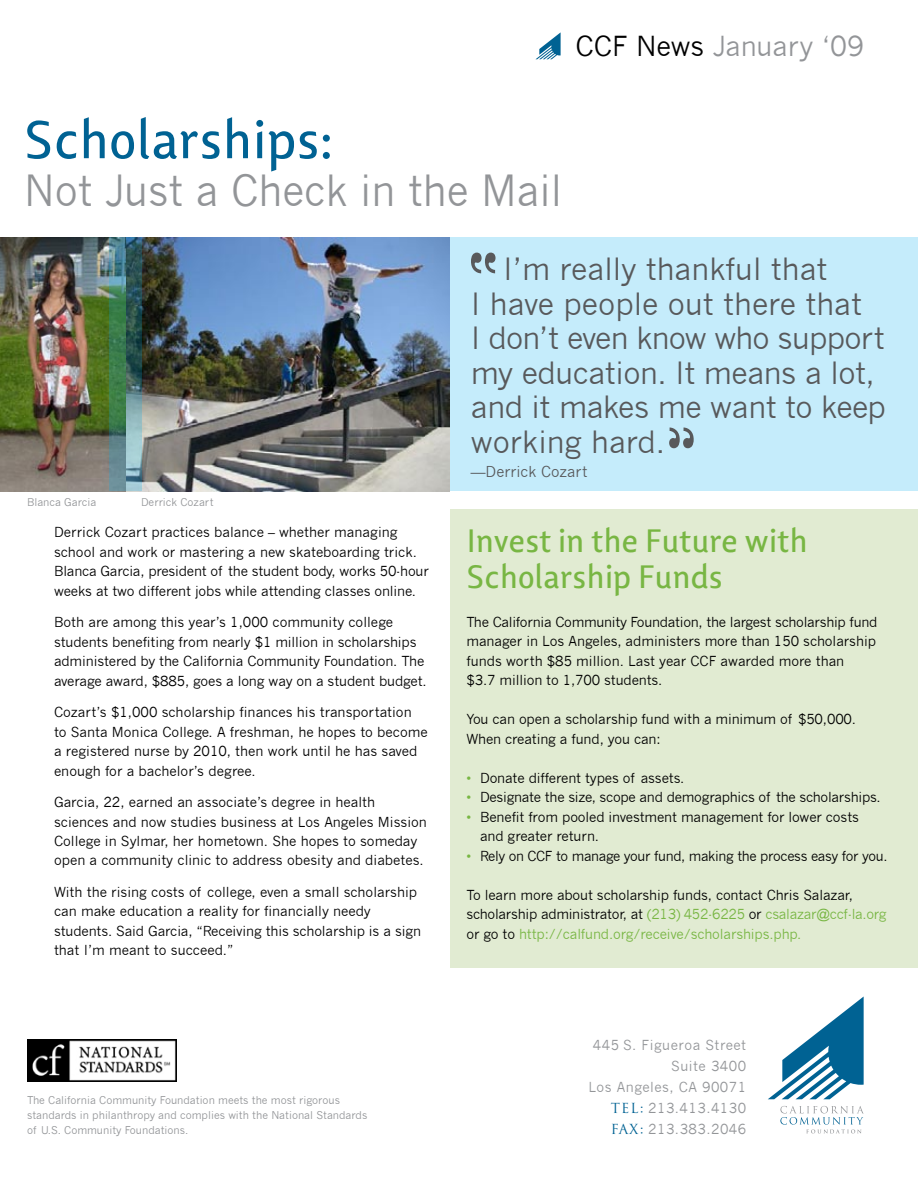
<style>
.page{position:relative;width:918px;height:1188px;background:#fff}
.page>*{position:absolute;margin:0;border:0;box-sizing:border-box;transform-origin:0 0}
.t1{font:54px "Lisboa LF";color:#006293}
.t2{font:42px "News Gothic";color:#939598;scale:.96 1}
.t3{font:33px/36px "Lisboa LF";letter-spacing:-.01em;color:#78b643}
.t4{font:30px/34.5px "News Gothic";letter-spacing:-.015em;color:#58595b}
.t5{font:27px "News Gothic";color:#939598}
.t6{font:14.7px "News Gothic";color:#58595b}
.t7{font:13.5px/19.5px "News Gothic";letter-spacing:-.01em;color:#000}
.t8{font:13.5px/21px "News Gothic";letter-spacing:.035em;color:#939598;text-align:right}
.t9{font:10.5px/15px "News Gothic";color:#939598}
.s1{color:#000}
.s2{color:#78b643}
.s3{font-family:"Trajan";color:#006293}
</style>
<div class="page">
<svg style="left:780px;top:1106px;width:84px;height:27px"></svg>
<svg style="left:768px;top:997px;width:96px;height:102px"></svg>
<svg style="left:536px;top:32px;width:25px;height:27px"></svg>
<div style="left:0;top:237px;width:918px;height:254px;background:#c5ecfb"></div>
<div style="left:450px;top:509px;width:468px;height:459px;background:#e1ebd2"></div>
<img style="left:27px;top:1040px;width:150px;height:42px">
<img style="left:0;top:237px;width:450px;height:254px">
<svg style="left:109px;top:237px;width:32px;height:254px;background:#4d7e73"></svg>
<svg style="left:669px;top:428px;width:25px;height:20px"></svg>
<svg style="left:471px;top:253px;width:25px;height:20px"></svg>
<h3 class="t5" style="left:576px;top:30px;width:290px"><span class="s1">CCF News</span> January ‘09</h3>
<h1 class="t1" style="left:24px;top:108px;width:311px">Scholarships:</h1>
<h2 class="t2" style="left:24px;top:166px;width:562px">Not Just a Check in the Mail</h2>
<p class="t9" style="left:27px;top:494px;width:71px">Blanca Garcia</p>
<p class="t9" style="left:141px;top:494px;width:74px">Derrick Cozart</p>
<p class="t7" style="left:54px;top:522px;width:376px">Derrick Cozart practices balance – whether managing school and work or mastering a new skateboarding trick.<br>Blanca Garcia, president of the student body, works 50-hour weeks at two different jobs while attending classes online.</p>
<p class="t7" style="left:54px;top:612px;width:374px">Both are among this year’s 1,000 community college students benefiting from nearly $1 million in scholarships administered by the California Community Foundation. The average award, $885, goes a long way on a student budget.</p>
<p class="t7" style="left:54px;top:702px;width:375px">Cozart’s $1,000 scholarship finances his transportation to Santa Monica College. A freshman, he hopes to become a registered nurse by 2010, then work until he has saved enough for a bachelor’s degree.</p>
<p class="t7" style="left:54px;top:792px;width:375px">Garcia, 22, earned an associate’s degree in health sciences and now studies business at Los Angeles Mission College in Sylmar, her hometown. She hopes to someday open a community clinic to address obesity and diabetes.</p>
<p class="t7" style="left:54px;top:882px;width:369px">With the rising costs of college, even a small scholarship can make education a reality for financially needy students. Said Garcia, “Receiving this scholarship is a sign that I’m meant to succeed.”</p>
<p class="t9" style="left:27px;top:1093px;width:342px">The California Community Foundation meets the most rigorous standards in philanthropy and complies with the National Standards of U.S. Community Foundations.</p>
<h3 class="t4" style="left:471px;top:252px;width:416px;text-indent:32px">I’m really thankful that<br>I have people out there that<br>I don’t even know who support my education. It means a lot, and it makes me want to keep working hard.</h3>
<p class="t6" style="left:471px;top:463px;width:118px">—Derrick Cozart</p>
<h3 class="t3" style="left:466px;top:523px;width:343px">Invest in the Future with<br>Scholarship Funds</h3>
<p class="t7" style="left:466px;top:612px;width:412px">The California Community Foundation, the largest scholarship fund manager in Los Angeles, administers more than 150 scholarship funds worth $85 million. Last year CCF awarded more than<br>$3.7 million to 1,700 students.</p>
<p class="t7" style="left:466px;top:710px;width:391px">You can open a scholarship fund with a minimum of $50,000.<br>When creating a fund, you can:</p>
<p class="t7" style="left:466px;top:768px;width:220px"><span class="s2">•</span> Donate different types of assets.</p>
<p class="t7" style="left:466px;top:788px;width:416px"><span class="s2">•</span> Designate the size, scope and demographics of the scholarships.</p>
<p class="t7" style="left:480px;top:807px;width:381px;text-indent:-14px"><span class="s2">•</span> Benefit from pooled investment management for lower costs and greater return.</p>
<p class="t7" style="left:466px;top:846px;width:423px"><span class="s2">•</span> Rely on CCF to manage your fund, making the process easy for you.</p>
<p class="t7" style="left:466px;top:885px;width:422px">To learn more about scholarship funds, contact Chris Salazar, scholarship administrator, at <span class="s2">(213) 452-6225</span> or <span class="s2">csalazar@ccf-la.org </span>or go to <span class="s2">http://calfund.org/receive/scholarships.php.</span></p>
<p class="t8" style="left:588px;top:1035px;width:159px">445 S. Figueroa Street<br>Suite 3400<br>Los Angeles, CA 90071<br><span class="s3">TEL:</span> 213.413.4130<br><span class="s3">FAX:</span> 213.383.2046</p>
</div>
